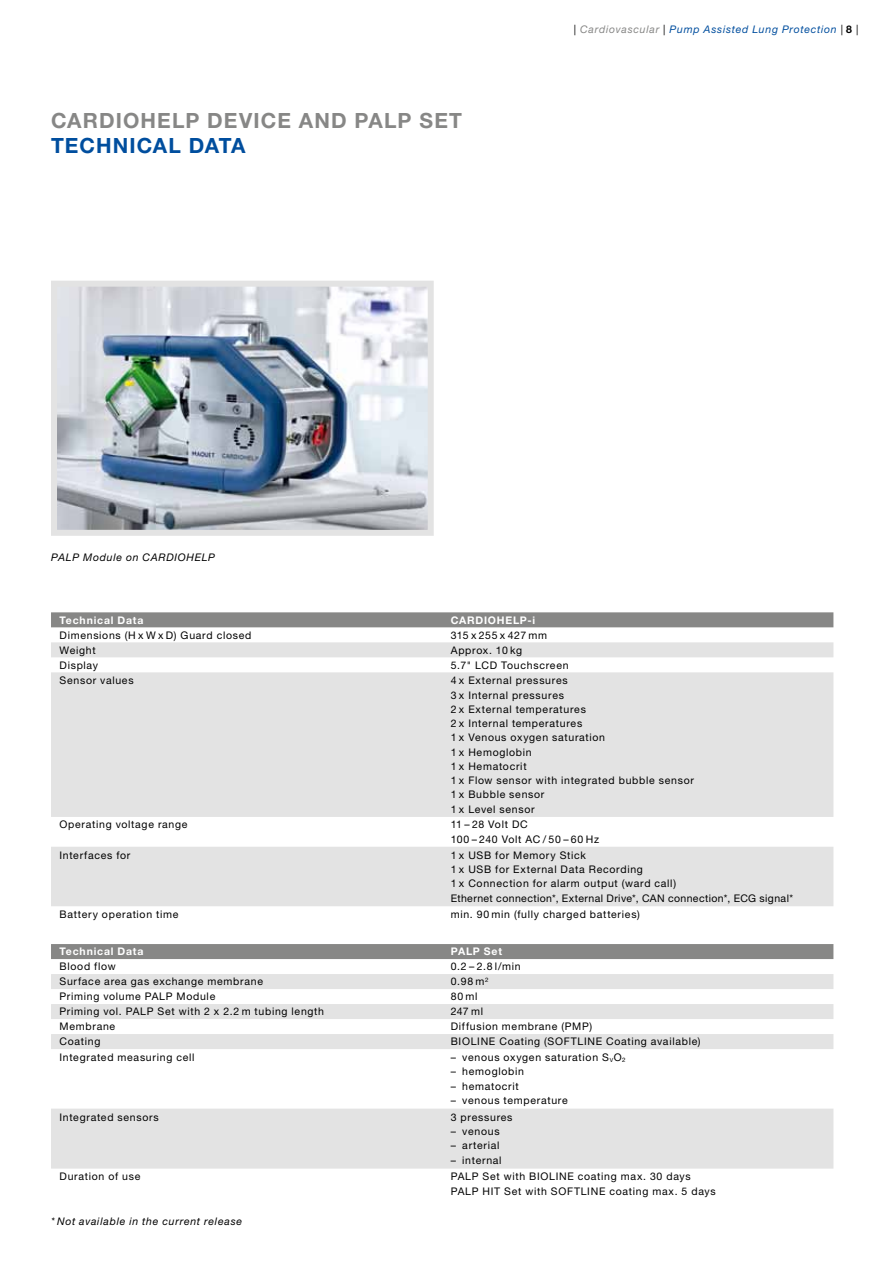
<style>
.page{position:relative;width:893px;height:1263px;background:#fff}
.page>*{position:absolute;margin:0;border:0;box-sizing:border-box;transform-origin:0 0}
.t1{font:700 21px "Helvetica Neue LT Std";letter-spacing:.055em;color:#878786}
.t2{font:700 21px "Helvetica Neue LT Std";letter-spacing:.045em;color:#004e9e}
.t3{font:10.5px/14.2px "Helvetica Neue LT Std";letter-spacing:.065em;color:#000}
.t4{font:italic 10.5px "Helvetica Neue LT Std";letter-spacing:.07em;color:#000}
.t5{font:italic 10.5px "Helvetica Neue LT Std";letter-spacing:.07em;color:#004e9e}
.t6{font:700 10.5px "Helvetica Neue LT Std";letter-spacing:.075em;color:#fff}
.t7{font:10.5px "Helvetica Neue LT Std";letter-spacing:.045em;color:#000}
.s1{color:#000}
.s2{color:#878786}
.s3{font-weight:700;font-style:normal;color:#000}
.s4{font-size:5.7px}
.s5{font-size:6.15px}
</style>
<div class="page">
<img style="left:58px;top:288px;width:369px;height:241px">
<div style="left:51px;top:281px;width:383px;height:255px;border:6px solid #e3e3e3"></div>
<div style="left:51px;top:612px;width:782px;height:15px;background:#878786"></div>
<svg style="left:51px;top:642px;width:782px;height:264px;fill:#e3e3e3"></svg>
<div style="left:51px;top:944px;width:782px;height:15px;background:#878786"></div>
<svg style="left:51px;top:974px;width:782px;height:194px;fill:#e3e3e3"></svg>
<h1 class="t1" style="left:51px;top:107px;width:398px">CARDIOHELP DEVICE AND PALP set</h1>
<h1 class="t2" style="left:51px;top:133px;width:196px">TECHNI CAL DATA</h1>
<p class="t5" style="left:574px;top:23px;width:286px"><span class="s1">|</span> <span class="s2">Cardiovascular</span> <span class="s1">|</span> Pump Assisted Lung Protection <span class="s1">|</span> <span class="s3">8</span> <span class="s1">|</span></p>
<p class="t4" style="left:51px;top:551px;width:166px">PALP Module on CARDIOHELP</p>
<p class="t6" style="left:60px;top:613px;width:86px">Technical Data</p>
<p class="t6" style="left:451px;top:613px;width:86px">CARDIOHELP-i</p>
<p class="t3" style="left:60px;top:628px;width:193px">Dimensions (H x W x D) Guard closed</p>
<p class="t7" style="left:451px;top:629px;width:98px">315 x 255 x 427 mm</p>
<p class="t3" style="left:60px;top:643px;width:38px">Weight</p>
<p class="t3" style="left:451px;top:643px;width:73px">Approx. 10 kg</p>
<p class="t3" style="left:60px;top:658px;width:40px">Display</p>
<p class="t3" style="left:451px;top:658px;width:119px">5.7" LCD Touchscreen</p>
<p class="t3" style="left:60px;top:673px;width:76px">Sensor values</p>
<p class="t3" style="left:451px;top:673px;width:245px">4 x External pressures<br>3 x Internal pressures<br>2 x External temperatures<br>2 x Internal temperatures<br>1 x Venous oxygen saturation<br>1 x Hemoglobin<br>1 x Hematocrit<br>1 x Flow sensor with integrated bubble sensor<br>1 x Bubble sensor<br>1 x Level sensor</p>
<p class="t3" style="left:60px;top:817px;width:130px">Operating voltage range</p>
<p class="t3" style="left:451px;top:817px;width:150px">11 – 28 Volt DC<br>100 – 240 Volt AC / 50 – 60 Hz</p>
<p class="t3" style="left:60px;top:848px;width:72px">Interfaces for</p>
<p class="t3" style="left:451px;top:848px;width:344px">1 x USB for Memory Stick<br>1 x USB for External Data Recording<br>1 x Connection for alarm output (ward call)<br>Ethernet connection*, External Drive*, CAN connection*, ECG signal*</p>
<p class="t3" style="left:60px;top:906px;width:120px">Battery operation time</p>
<p class="t3" style="left:451px;top:906px;width:191px">min. 90 min (fully charged batteries)</p>
<p class="t6" style="left:60px;top:945px;width:86px">Technical Data</p>
<p class="t6" style="left:451px;top:945px;width:53px">PALP Set</p>
<p class="t3" style="left:60px;top:959px;width:58px">Blood flow</p>
<p class="t3" style="left:451px;top:959px;width:71px">0.2 – 2.8 l/min</p>
<p class="t3" style="left:60px;top:974px;width:205px">Surface area gas exchange membrane</p>
<p class="t3" style="left:451px;top:974px;width:39px">0.98 m<sup>2</sup></p>
<p class="t3" style="left:60px;top:989px;width:157px">Priming volume PALP Module</p>
<p class="t3" style="left:451px;top:989px;width:28px">80 ml</p>
<p class="t3" style="left:60px;top:1004px;width:266px">Priming vol. PALP Set with 2 x 2.2 m tubing length</p>
<p class="t3" style="left:451px;top:1004px;width:34px">247 ml</p>
<p class="t3" style="left:60px;top:1019px;width:57px">Membrane</p>
<p class="t3" style="left:451px;top:1019px;width:143px">Diffusion membrane (PMP)</p>
<p class="t3" style="left:60px;top:1034px;width:42px">Coating</p>
<p class="t3" style="left:451px;top:1034px;width:251px">BIOLINE Coating (SOFTLINE Coating available)</p>
<p class="t3" style="left:60px;top:1050px;width:136px">Integrated measuring cell</p>
<p class="t3" style="left:451px;top:1050px;width:176px">– venous oxygen saturation S<span class="s4">V</span>O<span class="s5">2</span></p>
<p class="t3" style="left:451px;top:1064px;width:75px">– hemoglobin</p>
<p class="t3" style="left:451px;top:1079px;width:70px">– hematocrit</p>
<p class="t3" style="left:451px;top:1093px;width:119px">– venous temperature</p>
<p class="t3" style="left:60px;top:1110px;width:101px">Integrated sensors</p>
<p class="t3" style="left:451px;top:1110px;width:63px">3 pressures</p>
<p class="t3" style="left:451px;top:1124px;width:50px">– venous</p>
<p class="t3" style="left:451px;top:1138px;width:50px">– arterial</p>
<p class="t3" style="left:451px;top:1153px;width:52px">– internal</p>
<p class="t3" style="left:60px;top:1169px;width:82px">Duration of use</p>
<p class="t3" style="left:451px;top:1168px;width:267px;line-height:15px">PALP Set with BIOLINE coating max. 30 days<br>PALP HIT Set with SOFTLINE coating max. 5 days</p>
<p class="t4" style="left:51px;top:1215px;width:193px">* Not available in the current release</p>
</div>
